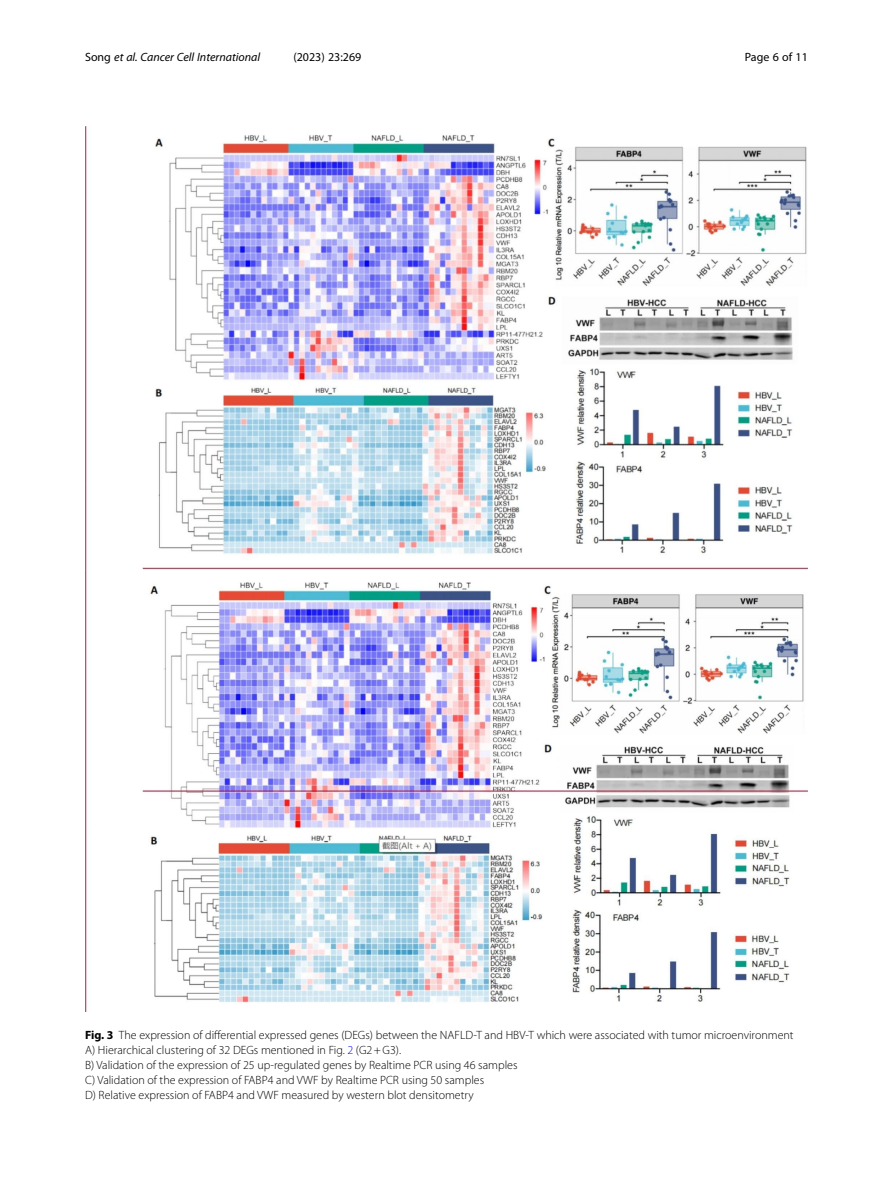
<style>
.page{position:relative;width:893px;height:1191px;background:#fff}
.page>*{position:absolute;margin:0;border:0;box-sizing:border-box;transform-origin:0 0}
.Figure_Caption{font:300 12px "Myriad Pro";color:#000}
.t1{font:italic 12px "Myriad Pro";color:#000}
.t2{font:12px "Myriad Pro";color:#000}
.s1{font-style:normal}
.s2{font-weight:700}
.s3{color:#00f}
</style>
<div class="page">
<img style="left:85px;top:126px;width:723px;height:885px">
<p class="t1" style="left:85px;top:50px;width:177px"><span class="s1">Song</span> et al. Cancer Cell International</p>
<p class="t2" style="left:293px;top:50px;width:70px">(2023) 23:269</p>
<p class="t2" style="left:745px;top:50px;width:65px">Page 6 of 11</p>
<p class="Figure_Caption" style="left:85px;top:1028px;width:710px"><span class="s2">Fig. 3</span> The expression of differential expressed genes (DEGs) between the NAFLD-T and HBV-T which were associated with tumor microenvironment</p>
<p class="Figure_Caption" style="left:85px;top:1043px;width:318px">A) Hierarchical clustering of 32 DEGs mentioned in Fig. <span class="s3">2</span> (G2+G3).</p>
<p class="Figure_Caption" style="left:85px;top:1058px;width:434px">B) Validation of the expression of 25 up-regulated genes by Realtime PCR using 46 samples</p>
<p class="Figure_Caption" style="left:85px;top:1073px;width:401px">C) Validation of the expression of FABP4 and VWF by Realtime PCR using 50 samples</p>
<p class="Figure_Caption" style="left:85px;top:1088px;width:390px">D) Relative expression of FABP4 and VWF measured by western blot densitometry</p>
</div>
